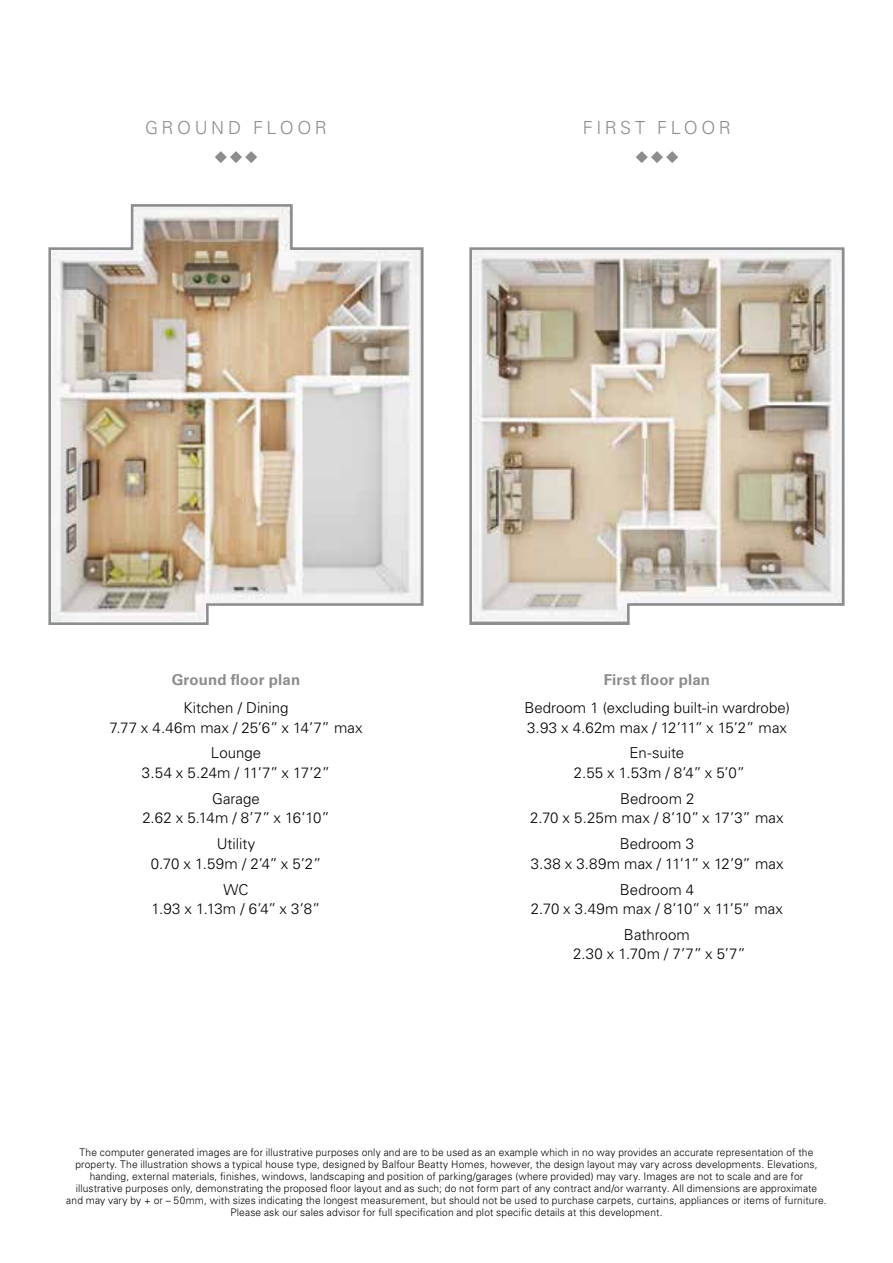
<style>
.page{position:relative;width:893px;height:1263px;background:#fff}
.page>*{position:absolute;margin:0;border:0;box-sizing:border-box;transform-origin:0 0}
.t1{font:300 18px "Univers LT Std";letter-spacing:.195em;color:#8b8d8e}
.t2{font:300 15px/19.5px "Univers LT Std";color:#000;text-align:center}
.t3{font:700 15px "Univers LT Std";letter-spacing:.01em;color:#8b8d8e}
.t4{font:300 10.5px/12px "Univers LT Std";letter-spacing:.015em;color:#000;text-align:center}
</style>
<div class="page">
<svg style="left:215px;top:151px;width:42px;height:12px"></svg>
<svg style="left:636px;top:151px;width:42px;height:12px"></svg>
<img style="left:48px;top:204px;width:376px;height:421px">
<svg style="left:469px;top:247px;width:376px;height:378px;background:#cac1b3"></svg>
<h1 class="t1" style="left:145px;top:117px;width:183px">GROUND FLOOR</h1>
<h1 class="t1" style="left:583px;top:117px;width:149px">FIRST FLOOR</h1>
<h2 class="t3" style="left:172px;top:671px;width:130px">Ground floor plan</h2>
<h2 class="t2" style="left:109px;top:698px;width:255px">Kitchen / Dining<br>7.77 x 4.46m max / 25’6” x 14’7” max</h2>
<h2 class="t2" style="left:142px;top:743px;width:190px">Lounge<br>3.54 x 5.24m / 11’7” x 17’2”</h2>
<h2 class="t2" style="left:142px;top:789px;width:189px">Garage<br>2.62 x 5.14m / 8’7” x 16’10”</h2>
<h2 class="t2" style="left:151px;top:834px;width:172px">Utility<br>0.70 x 1.59m / 2’4” x 5’2”</h2>
<h2 class="t2" style="left:151px;top:879px;width:171px">WC<br>1.93 x 1.13m / 6’4” x 3’8”</h2>
<h2 class="t3" style="left:604px;top:671px;width:108px">First floor plan</h2>
<h2 class="t2" style="left:524px;top:698px;width:267px;text-align:left">Bedroom 1 (excluding built-in wardrobe)<br>3.93 x 4.62m max / 12’11” x 15’2” max</h2>
<h2 class="t2" style="left:574px;top:743px;width:173px">En-suite<br>2.55 x 1.53m / 8’4” x 5’0”</h2>
<h2 class="t2" style="left:530px;top:789px;width:255px">Bedroom 2<br>2.70 x 5.25m max / 8’10” x 17’3” max</h2>
<h2 class="t2" style="left:531px;top:834px;width:254px">Bedroom 3<br>3.38 x 3.89m max / 11’1” x 12’9” max</h2>
<h2 class="t2" style="left:531px;top:879px;width:254px">Bedroom 4<br>2.70 x 3.49m max / 8’10” x 11’5” max</h2>
<h2 class="t2" style="left:573px;top:925px;width:174px">Bathroom<br>2.30 x 1.70m / 7’7” x 5’7”</h2>
<p class="t4" style="left:66px;top:1146px;width:762px">The computer generated images are for illustrative purposes only and are to be used as an example which in no way provides an accurate representation of the property. The illustration shows a typical house type, designed by Balfour Beatty Homes, however, the design layout may vary across developments. Elevations, handing, external materials, finishes, windows, landscaping and position of parking/garages (where provided) may vary. Images are not to scale and are for illustrative purposes only, demonstrating the proposed floor layout and as such; do not form part of any contract and/or warranty. All dimensions are approximate and may vary by + or – 50mm, with sizes indicating the longest measurement, but should not be used to purchase carpets, curtains, appliances or items of furniture.<br>Please ask our sales advisor for full specification and plot specific details at this development.</p>
</div>
